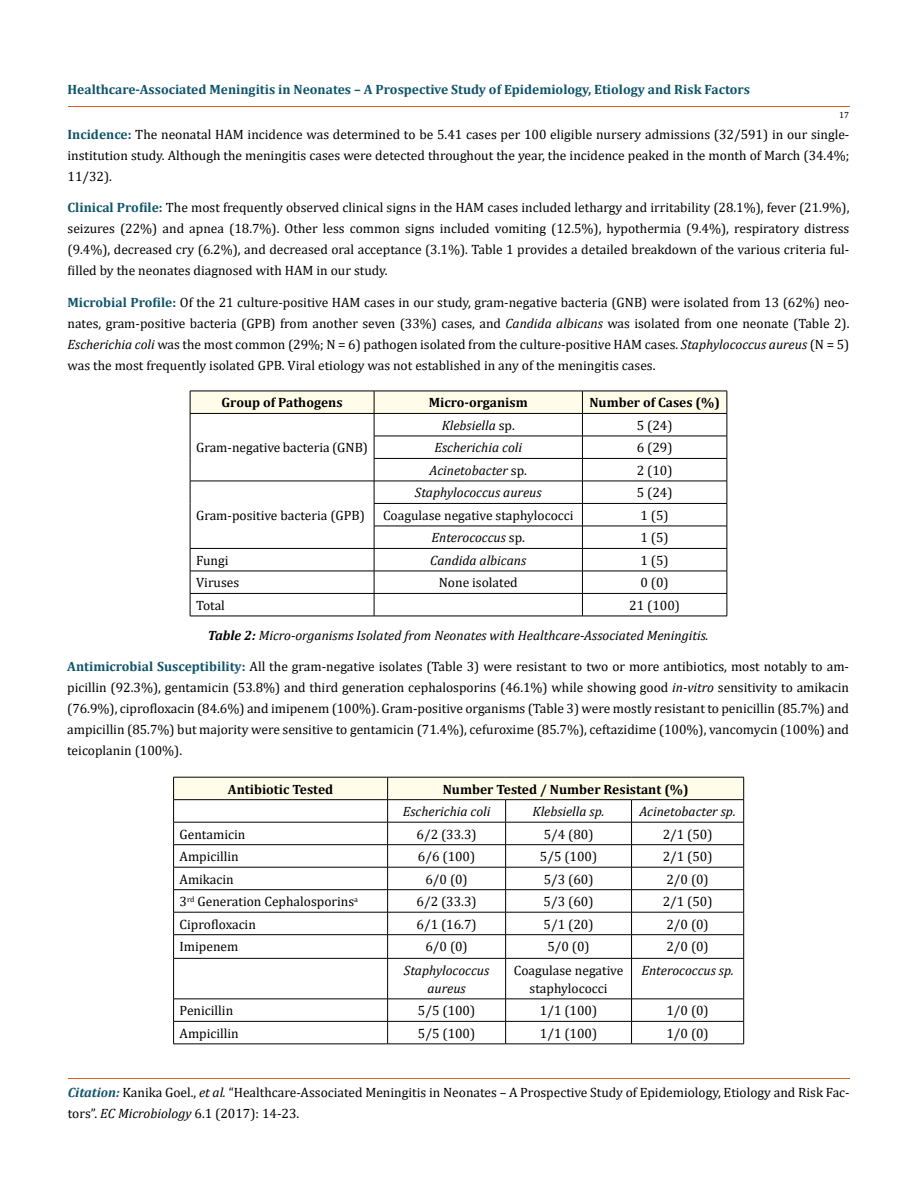
<style>
.page{position:relative;width:917px;height:1188px;background:#fff}
.page>*{position:absolute;margin:0;border:0;box-sizing:border-box;transform-origin:0 0}
.t1{font:13.5px/21px "Cambria";color:#000;text-align:justify}
.t2{font:italic 13.5px/18px "Cambria";color:#000;text-align:center}
.t3{font:700 13.5px "Cambria";color:#0e546a}
.t4{font:700 13.5px "Cambria";color:#000}
.t5{font:9px "Cambria";color:#000}
.s1{font-weight:700;color:#0e546a}
.s2{font-style:italic}
.s3{font-style:normal}
.s4{font-weight:700}
.s5{font-weight:700;font-style:italic;color:#0e546a}
</style>
<div class="page">
<hr style="left:68px;top:106px;width:781px;height:1px;background:#e05d1a">
<hr style="left:68px;top:1078px;width:781px;height:1px;background:#e05d1a">
<svg style="left:190px;top:391px;width:537px;height:225px"></svg>
<hr style="left:190px;top:616px;width:184px;height:1px;background:#000">
<hr style="left:374px;top:616px;width:208px;height:1px;background:#000">
<hr style="left:582px;top:616px;width:145px;height:1px;background:#000">
<svg style="left:173px;top:777px;width:571px;height:181px"></svg>
<hr style="left:173px;top:958px;width:214px;height:1px;background:#000">
<hr style="left:173px;top:959px;width:1px;height:40px;background:#000">
<hr style="left:387px;top:958px;width:118px;height:1px;background:#000">
<hr style="left:387px;top:959px;width:1px;height:40px;background:#000">
<hr style="left:505px;top:958px;width:126px;height:1px;background:#000">
<hr style="left:505px;top:959px;width:1px;height:40px;background:#000">
<hr style="left:631px;top:958px;width:112px;height:1px;background:#000">
<hr style="left:631px;top:959px;width:1px;height:40px;background:#000">
<hr style="left:743px;top:959px;width:1px;height:40px;background:#000">
<hr style="left:173px;top:999px;width:214px;height:1px;background:#000">
<hr style="left:387px;top:999px;width:118px;height:1px;background:#000">
<hr style="left:505px;top:999px;width:126px;height:1px;background:#000">
<hr style="left:631px;top:999px;width:112px;height:1px;background:#000">
<hr style="left:173px;top:1021px;width:214px;height:1px;background:#000">
<svg style="left:173px;top:999px;width:1px;height:45px"></svg>
<hr style="left:387px;top:1021px;width:118px;height:1px;background:#000">
<svg style="left:387px;top:999px;width:1px;height:45px"></svg>
<hr style="left:505px;top:1021px;width:126px;height:1px;background:#000">
<svg style="left:505px;top:999px;width:1px;height:45px"></svg>
<hr style="left:631px;top:1021px;width:112px;height:1px;background:#000">
<svg style="left:631px;top:999px;width:1px;height:45px"></svg>
<svg style="left:743px;top:999px;width:1px;height:45px"></svg>
<hr style="left:173px;top:1044px;width:214px;height:1px;background:#000">
<hr style="left:387px;top:1044px;width:118px;height:1px;background:#000">
<hr style="left:505px;top:1044px;width:126px;height:1px;background:#000">
<hr style="left:631px;top:1044px;width:112px;height:1px;background:#000">
<p class="t3" style="left:68px;top:80px;width:684px">Healthcare-Associated Meningitis in Neonates – A Prospective Study of Epidemiology, Etiology and Risk Factors</p>
<p class="t5" style="left:839px;top:110px;width:11px">17</p>
<p class="t1" style="left:67px;top:124px;width:783px"><span class="s1">Incidence:</span> The neonatal HAM incidence was determined to be 5.41 cases per 100 eligible nursery admissions (32/591) in our single&shy;institution study. Although the meningitis cases were detected throughout the year, the incidence peaked in the month of March (34.4%; 11/32).</p>
<p class="t1" style="left:67px;top:197px;width:783px"><span class="s1">Clinical Profile:</span> The most frequently observed clinical signs in the HAM cases included lethargy and irritability (28.1%), fever (21.9%), seizures (22%) and apnea (18.7%). Other less common signs included vomiting (12.5%), hypothermia (9.4%), respiratory distress (9.4%), decreased cry (6.2%), and decreased oral acceptance (3.1%). Table 1 provides a detailed breakdown of the various criteria ful&shy;filled by the neonates diagnosed with HAM in our study.</p>
<p class="t1" style="left:67px;top:292px;width:783px"><span class="s1">Microbial Profile:</span> Of the 21 culture-positive HAM cases in our study, gram-negative bacteria (GNB) were isolated from 13 (62%) neo&shy;nates, gram-positive bacteria (GPB) from another seven (33%) cases, and <span class="s2">Candida albicans</span> was isolated from one neonate (Table 2).<br><span class="s2">Escherichia coli</span> was the most common (29%; N = 6) pathogen isolated from the culture-positive HAM cases. <span class="s2">Staphylococcus aureus</span> (N = 5) was the most frequently isolated GPB. Viral etiology was not established in any of the meningitis cases.</p>
<p class="t4" style="left:221px;top:393px;width:122px">Group of Pathogens</p>
<p class="t4" style="left:429px;top:393px;width:100px">Micro-organism</p>
<p class="t4" style="left:589px;top:393px;width:132px">Number of Cases (%)</p>
<p class="t1" style="left:196px;top:437px;width:173px">Gram-negative bacteria (GNB)</p>
<p class="t2" style="left:441px;top:416px;width:75px">Klebsiella <span class="s3">sp.</span></p>
<p class="t1" style="left:636px;top:415px;width:37px">5 (24)</p>
<p class="t2" style="left:434px;top:438px;width:89px">Escherichia coli</p>
<p class="t1" style="left:636px;top:437px;width:37px">6 (29)</p>
<p class="t2" style="left:429px;top:461px;width:99px">Acinetobacter <span class="s3">sp.</span></p>
<p class="t1" style="left:636px;top:460px;width:37px">2 (10)</p>
<p class="t1" style="left:196px;top:505px;width:170px">Gram-positive bacteria (GPB)</p>
<p class="t2" style="left:415px;top:483px;width:128px">Staphylococcus aureus</p>
<p class="t1" style="left:636px;top:482px;width:37px">5 (24)</p>
<p class="t1" style="left:383px;top:505px;width:192px">Coagulase negative staphylococci</p>
<p class="t1" style="left:640px;top:505px;width:30px">1 (5)</p>
<p class="t2" style="left:431px;top:528px;width:95px">Enterococcus <span class="s3">sp.</span></p>
<p class="t1" style="left:640px;top:527px;width:30px">1 (5)</p>
<p class="t1" style="left:196px;top:550px;width:34px">Fungi</p>
<p class="t2" style="left:430px;top:551px;width:97px">Candida albicans</p>
<p class="t1" style="left:640px;top:550px;width:30px">1 (5)</p>
<p class="t1" style="left:196px;top:572px;width:45px">Viruses</p>
<p class="t1" style="left:439px;top:572px;width:80px">None isolated</p>
<p class="t1" style="left:640px;top:572px;width:30px">0 (0)</p>
<p class="t1" style="left:196px;top:595px;width:30px">Total</p>
<p class="t1" style="left:629px;top:595px;width:52px">21 (100)</p>
<p class="t2" style="left:208px;top:626px;width:502px"><span class="s4">Table 2:</span> Micro-organisms Isolated from Neonates with Healthcare-Associated Meningitis.</p>
<p class="t1" style="left:67px;top:656px;width:783px"><span class="s1">Antimicrobial Susceptibility:</span> All the gram-negative isolates (Table 3) were resistant to two or more antibiotics, most notably to am&shy;picillin (92.3%), gentamicin (53.8%) and third generation cephalosporins (46.1%) while showing good <span class="s2">in-vitro</span> sensitivity to amikacin (76.9%), ciprofloxacin (84.6%) and imipenem (100%). Gram-positive organisms (Table 3) were mostly resistant to penicillin (85.7%) and ampicillin (85.7%) but majority were sensitive to gentamicin (71.4%), cefuroxime (85.7%), ceftazidime (100%), vancomycin (100%) and teicoplanin (100%).</p>
<p class="t4" style="left:228px;top:780px;width:107px">Antibiotic Tested</p>
<p class="t4" style="left:443px;top:780px;width:247px">Number Tested / Number Resistant (%)</p>
<p class="t2" style="left:403px;top:802px;width:89px">Escherichia coli</p>
<p class="t2" style="left:532px;top:802px;width:73px">Klebsiella sp.</p>
<p class="t2" style="left:639px;top:802px;width:98px">Acinetobacter sp.</p>
<p class="t1" style="left:179px;top:824px;width:67px">Gentamicin</p>
<p class="t1" style="left:416px;top:824px;width:62px">6/2 (33.3)</p>
<p class="t1" style="left:543px;top:824px;width:51px">5/4 (80)</p>
<p class="t1" style="left:662px;top:824px;width:51px">2/1 (50)</p>
<p class="t1" style="left:179px;top:846px;width:61px">Ampicillin</p>
<p class="t1" style="left:418px;top:846px;width:59px">6/6 (100)</p>
<p class="t1" style="left:540px;top:846px;width:59px">5/5 (100)</p>
<p class="t1" style="left:662px;top:846px;width:51px">2/1 (50)</p>
<p class="t1" style="left:179px;top:869px;width:56px">Amikacin</p>
<p class="t1" style="left:425px;top:869px;width:44px">6/0 (0)</p>
<p class="t1" style="left:543px;top:869px;width:51px">5/3 (60)</p>
<p class="t1" style="left:666px;top:869px;width:44px">2/0 (0)</p>
<p class="t1" style="left:179px;top:891px;width:180px">3<sup>rd</sup> Generation Cephalosporins<sup>a</sup></p>
<p class="t1" style="left:416px;top:891px;width:62px">6/2 (33.3)</p>
<p class="t1" style="left:543px;top:891px;width:51px">5/3 (60)</p>
<p class="t1" style="left:662px;top:891px;width:51px">2/1 (50)</p>
<p class="t1" style="left:179px;top:914px;width:78px">Ciprofloxacin</p>
<p class="t1" style="left:416px;top:914px;width:62px">6/1 (16.7)</p>
<p class="t1" style="left:543px;top:914px;width:51px">5/1 (20)</p>
<p class="t1" style="left:666px;top:914px;width:44px">2/0 (0)</p>
<p class="t1" style="left:179px;top:936px;width:60px">Imipenem</p>
<p class="t1" style="left:425px;top:936px;width:44px">6/0 (0)</p>
<p class="t1" style="left:547px;top:936px;width:44px">5/0 (0)</p>
<p class="t1" style="left:666px;top:936px;width:44px">2/0 (0)</p>
<p class="t2" style="left:404px;top:961px;width:87px">Staphylococcus aureus</p>
<p class="t1" style="left:513px;top:961px;width:111px;line-height:18px;text-align:center">Coagulase negative staphylococci</p>
<p class="t2" style="left:641px;top:961px;width:94px">Enterococcus sp.</p>
<p class="t1" style="left:179px;top:1000px;width:55px">Penicillin</p>
<p class="t1" style="left:418px;top:1000px;width:59px">5/5 (100)</p>
<p class="t1" style="left:540px;top:1000px;width:59px">1/1 (100)</p>
<p class="t1" style="left:666px;top:1000px;width:44px">1/0 (0)</p>
<p class="t1" style="left:179px;top:1023px;width:61px">Ampicillin</p>
<p class="t1" style="left:418px;top:1023px;width:59px">5/5 (100)</p>
<p class="t1" style="left:540px;top:1023px;width:59px">1/1 (100)</p>
<p class="t1" style="left:666px;top:1023px;width:44px">1/0 (0)</p>
<p class="t1" style="left:68px;top:1082px;width:783px"><span class="s5">Citation:</span> Kanika Goel., <span class="s2">et al.</span> “Healthcare-Associated Meningitis in Neonates – A Prospective Study of Epidemiology, Etiology and Risk Fac&shy;tors”. <span class="s2">EC Microbiology</span> 6.1 (2017): 14-23.</p>
</div>
